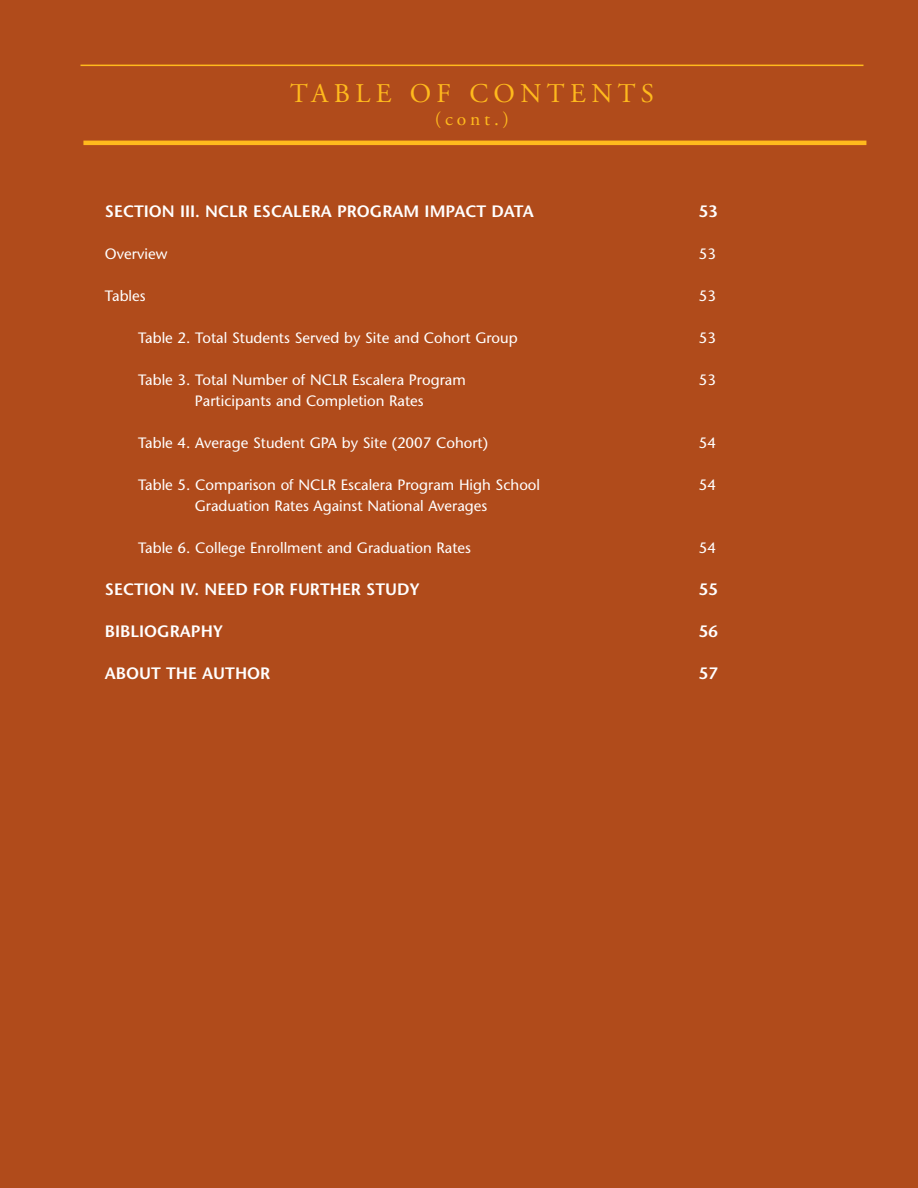
<style>
.page{position:relative;width:918px;height:1188px;background:#b04b1b}
.page>*{position:absolute;margin:0;border:0;box-sizing:border-box;transform-origin:0 0}
.t1{font:27px "Adobe Garamond";letter-spacing:.2em;color:#ffba1d}
.t2{font:19.5px "Adobe Garamond";color:#ffba1d}
.t3{font:600 16.5px "Stone Sans";color:#fff}
.t4{font:15px "Stone Sans";color:#fff}
</style>
<div class="page">
<hr style="left:81px;top:65px;width:783px;height:1px;background:#ffba1d">
<hr style="left:83px;top:141px;width:783px;height:4px;background:#ffba1d">
<h1 class="t1" style="left:290px;top:83px;width:365px">TABLE OF CONTENTS</h1>
<h2 class="t2" style="left:435px;top:111px;width:76px">(cont.)</h2>
<p class="t3" style="left:105px;top:205px;width:430px">SECTION III. NCLR ESCALERA PROGRAM IMPACT DATA</p>
<p class="t3" style="left:699px;top:205px;width:20px">53</p>
<p class="t4" style="left:105px;top:248px;width:64px">Overview</p>
<p class="t4" style="left:699px;top:248px;width:19px">53</p>
<p class="t4" style="left:105px;top:290px;width:42px">Tables</p>
<p class="t4" style="left:699px;top:290px;width:19px">53</p>
<p class="t4" style="left:138px;top:332px;width:381px">Table 2. Total Students Served by Site and Cohort Group</p>
<p class="t4" style="left:699px;top:332px;width:19px">53</p>
<p class="t4" style="left:138px;top:374px;width:329px">Table 3. Total Number of NCLR Escalera Program</p>
<p class="t4" style="left:699px;top:374px;width:19px">53</p>
<p class="t4" style="left:195px;top:395px;width:230px">Participants and Completion Rates</p>
<p class="t4" style="left:138px;top:437px;width:352px">Table 4. Average Student GPA by Site (2007 Cohort)</p>
<p class="t4" style="left:699px;top:437px;width:19px">54</p>
<p class="t4" style="left:138px;top:479px;width:404px">Table 5. Comparison of NCLR Escalera Program High School</p>
<p class="t4" style="left:699px;top:479px;width:19px">54</p>
<p class="t4" style="left:195px;top:500px;width:294px">Graduation Rates Against National Averages</p>
<p class="t4" style="left:138px;top:542px;width:334px">Table 6. College Enrollment and Graduation Rates</p>
<p class="t4" style="left:699px;top:542px;width:19px">54</p>
<p class="t3" style="left:105px;top:583px;width:317px">SECTION IV. NEED FOR FURTHER STUDY</p>
<p class="t3" style="left:699px;top:583px;width:20px">55</p>
<p class="t3" style="left:105px;top:625px;width:120px">BIBLIOGRAPHY</p>
<p class="t3" style="left:699px;top:625px;width:20px">56</p>
<p class="t3" style="left:105px;top:667px;width:167px">ABOUT THE AUTHOR</p>
<p class="t3" style="left:699px;top:667px;width:20px">57</p>
</div>
